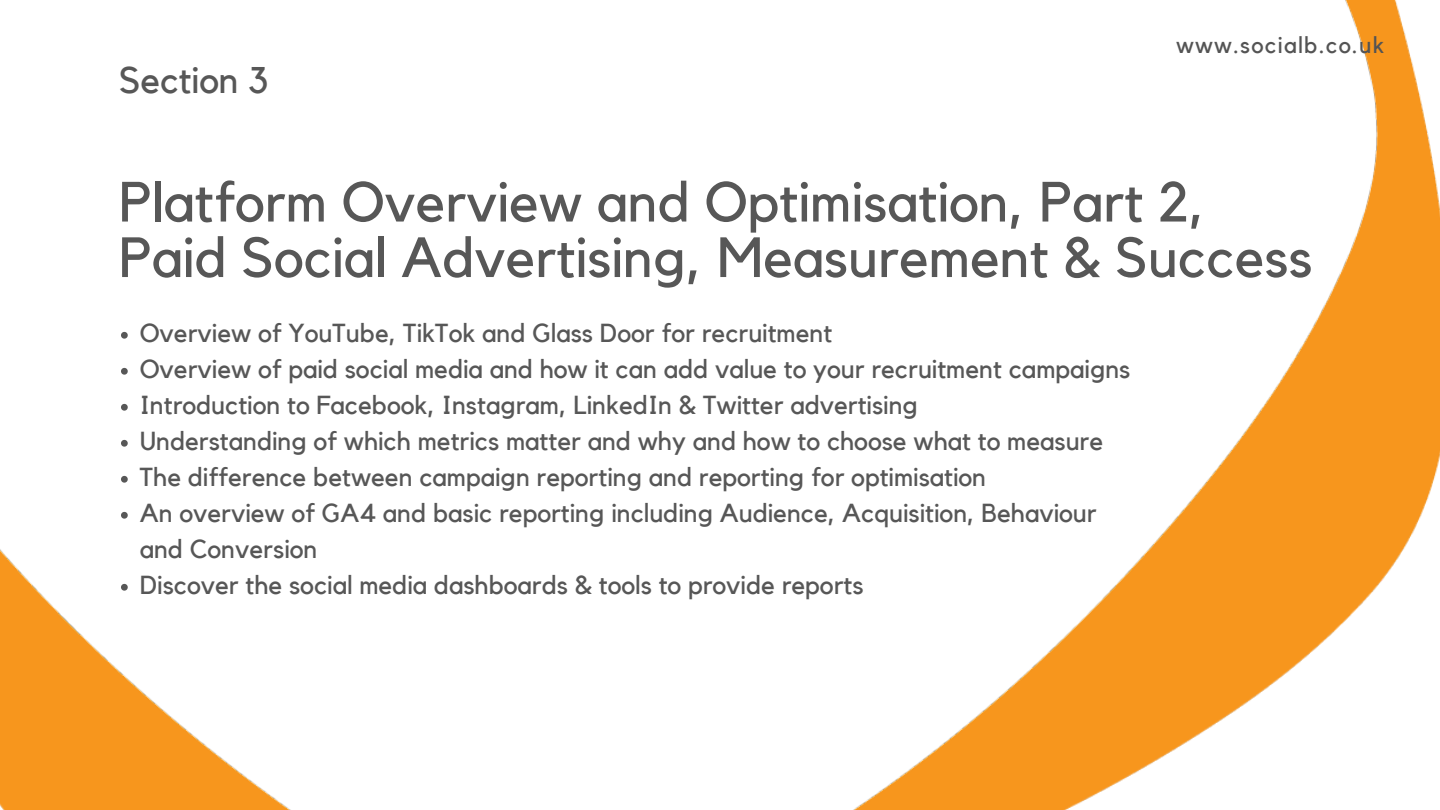
<style>
.page{position:relative;width:1440px;height:810px;background:#fff}
.page>*{position:absolute;margin:0;border:0;box-sizing:border-box;transform-origin:0 0}
.t1{font:56px/55.5px "Kollektif";color:#575757}
.t2{font:37px "Kollektif";color:#575757}
.t3{font:26px/36px "Kollektif";color:#575757}
.t4{font:23px "Kollektif";letter-spacing:.06em;color:#545454}
</style>
<div class="page">
<img style="left:0;top:0;width:1440px;height:810px">
<svg style="left:121px;top:332px;width:7px;height:7px"></svg>
<svg style="left:121px;top:368px;width:7px;height:7px"></svg>
<svg style="left:121px;top:404px;width:7px;height:7px"></svg>
<svg style="left:121px;top:440px;width:7px;height:7px"></svg>
<svg style="left:121px;top:476px;width:7px;height:7px"></svg>
<svg style="left:121px;top:512px;width:7px;height:7px"></svg>
<svg style="left:121px;top:584px;width:7px;height:7px"></svg>
<p class="t2" style="left:119px;top:63px;width:151px">Section 3</p>
<p class="t4" style="left:1176px;top:35px;width:210px">www.socialb.co.uk</p>
<p class="t1" style="left:119px;top:176px;width:1195px">Platform Overview and Optimisation, Part 2,<br>Paid Social Advertising, Measurement &amp; Success</p>
<h2 class="t3" style="left:140px;top:316px;width:694px">Overview of YouTube, TikTok and Glass Door for recruitment</h2>
<p class="t3" style="left:140px;top:352px;width:992px">Overview of paid social media and how it can add value to your recruitment campaigns</p>
<h1 class="t3" style="left:140px;top:388px;width:780px">Introduction to Facebook, Instagram, LinkedIn &amp; Twitter advertising</h1>
<p class="t3" style="left:140px;top:424px;width:965px">Understanding of which metrics matter and why and how to choose what to measure</p>
<p class="t3" style="left:140px;top:460px;width:848px">The difference between campaign reporting and reporting for optimisation</p>
<p class="t3" style="left:140px;top:496px;width:959px">An overview of GA4 and basic reporting including Audience, Acquisition, Behaviour and Conversion</p>
<p class="t3" style="left:140px;top:568px;width:725px">Discover the social media dashboards &amp; tools to provide reports</p>
</div>
